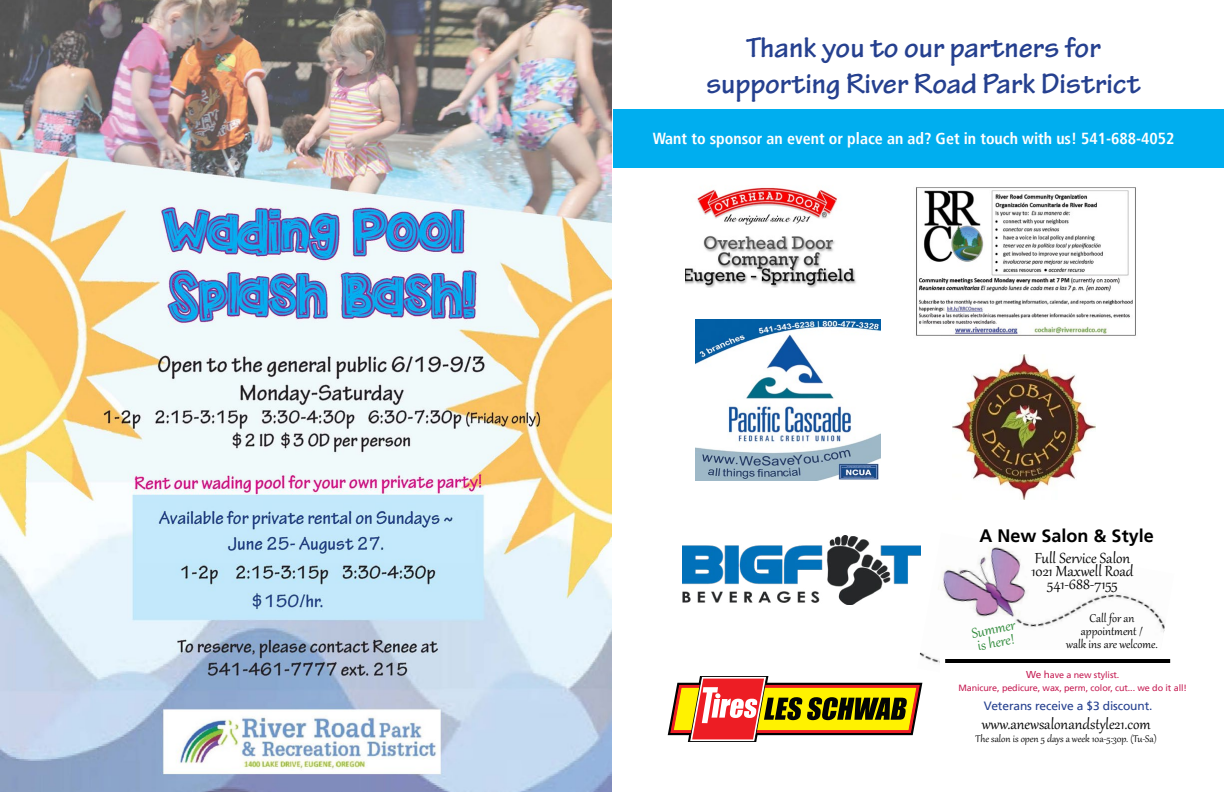
<style>
.page{position:relative;width:1224px;height:792px;background:#fff}
.page>*{position:absolute;margin:0;border:0;box-sizing:border-box;transform-origin:0 0}
.t1{font:700 30px/36px "Tekton Pro";color:#25408f;text-align:center}
.t2{font:18px/13.2px "Gabriola";color:#000;text-align:center}
.t3{font:700 18px "Frutiger LT";color:#000}
.t4{font:17px/13.2px "Gabriola";color:#2e8939}
.t5{font:700 condensed 16px "Frutiger LT";color:#fff}
.t6{font:14px/13.2px "Gabriola";color:#000;text-align:center}
.t7{font:12px "Gabriola";color:#000}
.t8{font:12px "Frutiger LT";letter-spacing:-.01em;color:#25408f}
.t9{font:9px/13px "Frutiger LT";letter-spacing:-.01em;color:#c61f55;text-align:center}
.s1{font-size:10px}
</style>
<div class="page">
<div style="left:613px;top:110px;width:611px;height:58px;background:#00aeef"></div>
<img style="left:696px;top:319px;width:185px;height:162px">
<img style="left:683px;top:536px;width:234px;height:68px">
<svg style="left:668px;top:677px;width:250px;height:64px"></svg>
<img style="left:953px;top:355px;width:143px;height:144px">
<img style="left:685px;top:187px;width:171px;height:100px">
<img style="left:916px;top:187px;width:220px;height:149px">
<img style="left:917px;top:545px;width:248px;height:164px">
<div style="left:940px;top:650px;width:242px;height:92px;background:#fff"></div>
<hr style="left:945px;top:659px;width:225px;height:4px;background:#000">
<img style="left:0;top:0;width:612px;height:792px">
<h1 class="t1" style="left:706px;top:30px;width:436px">Thank you to our partners for supporting River Road Park District</h1>
<p class="t5" style="left:653px;top:129px;width:523px">Want to sponsor an event or place an ad? Get in touch with us! 541-688-4052</p>
<p class="t3" style="left:980px;top:525px;width:176px">A New Salon &amp; Style</p>
<p class="t4" style="left:970px;top:626px;width:46px;rotate:-11deg">Summer is here!</p>
<p class="t2" style="left:1031px;top:550px;width:104px">Full Service Salon<br>1021 Maxwell Road<br>541-688-7155</p>
<p class="t6" style="left:1066px;top:611px;width:93px">Call for an appointment /<br>walk ins are welcome.</p>
<p class="t9" style="left:958px;top:668px;width:230px"><span class="s1">We h</span>ave a new stylist.<br>Manicure, pedicure, wax, perm, color, cut... we do it all!</p>
<p class="t2" style="left:982px;top:716px;width:170px">www.anewsalonandstyle21.com</p>
<p class="t7" style="left:976px;top:731px;width:183px">The salon is open 5 days a week 10a-5:30p. (Tu-Sa)</p>
<p class="t8" style="left:984px;top:699px;width:170px">Veterans receive a $3 discount.</p>
</div>
